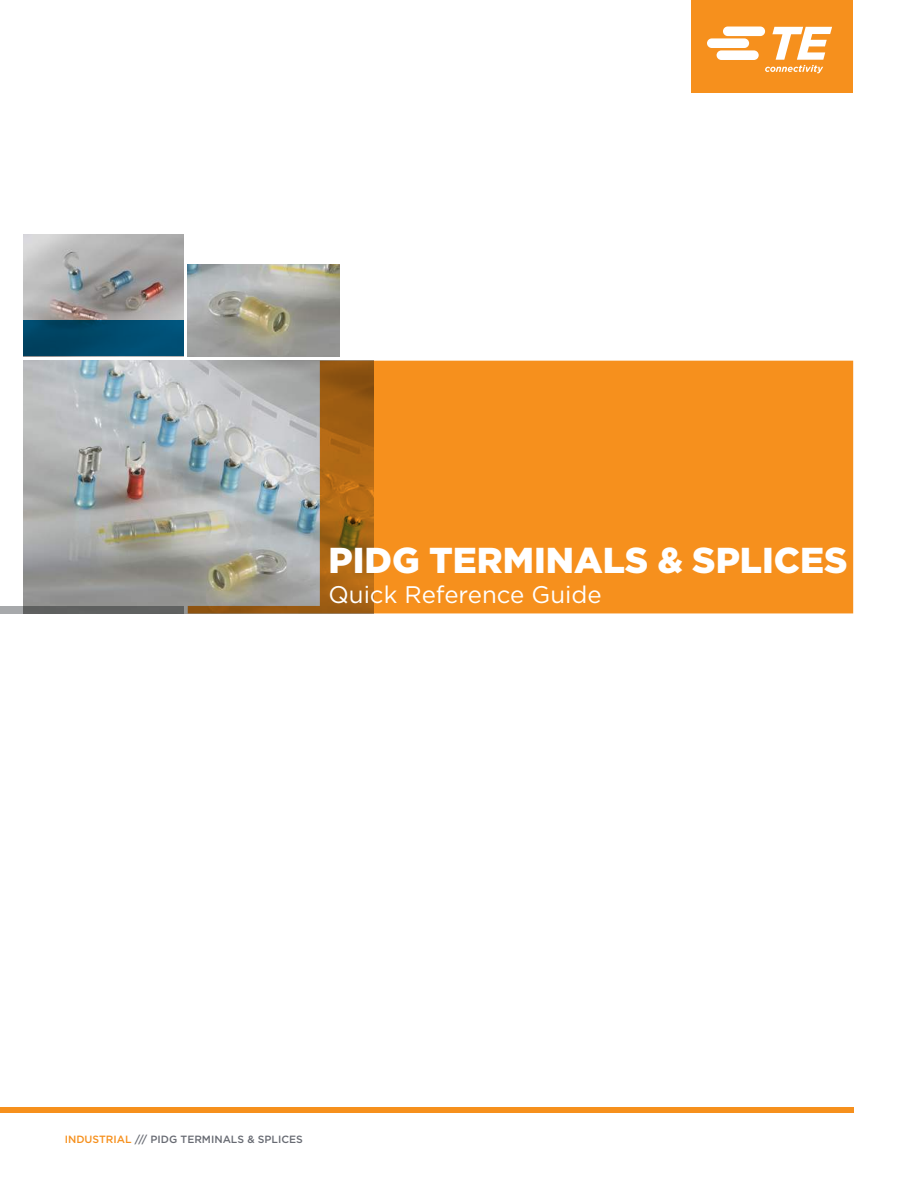
<style>
.page{position:relative;width:918px;height:1188px;background:#fff}
.page>*{position:absolute;margin:0;border:0;box-sizing:border-box;transform-origin:0 0}
.t1{font:900 36px "Gotham";color:#fff}
.t2{font:24px "Gotham";color:#fff}
.t3{font:500 10.5px "Gotham";color:#686b73}
.s1{color:#f6901d}
</style>
<div class="page">
<img style="left:23px;top:361px;width:165px;height:252px">
<img style="left:23px;top:234px;width:161px;height:87px">
<img style="left:188px;top:264px;width:151px;height:92px">
<div style="left:691px;top:0;width:162px;height:93px;background:#f6901d"></div>
<svg style="left:707px;top:27px;width:125px;height:46px"></svg>
<div style="left:0;top:1107px;width:853px;height:6px;background:#f6901d"></div>
<svg style="left:0;top:606px;width:184px;height:7px"></svg>
<svg style="left:188px;top:361px;width:665px;height:252px;background:#e19238"></svg>
<div style="left:23px;top:321px;width:161px;height:35px;background:linear-gradient(to right,#00405d,#00537a)"></div>
<h1 class="t1" style="left:328px;top:544px;width:521px">PIDG TERMINALS &amp; SPLICES</h1>
<h2 class="t2" style="left:328px;top:584px;width:275px">Quick Reference Guide</h2>
<p class="t3" style="left:65px;top:1135px;width:240px"><span class="s1">INDUSTRIAL</span> /// PIDG TERMINALS &amp; SPLICES</p>
</div>
